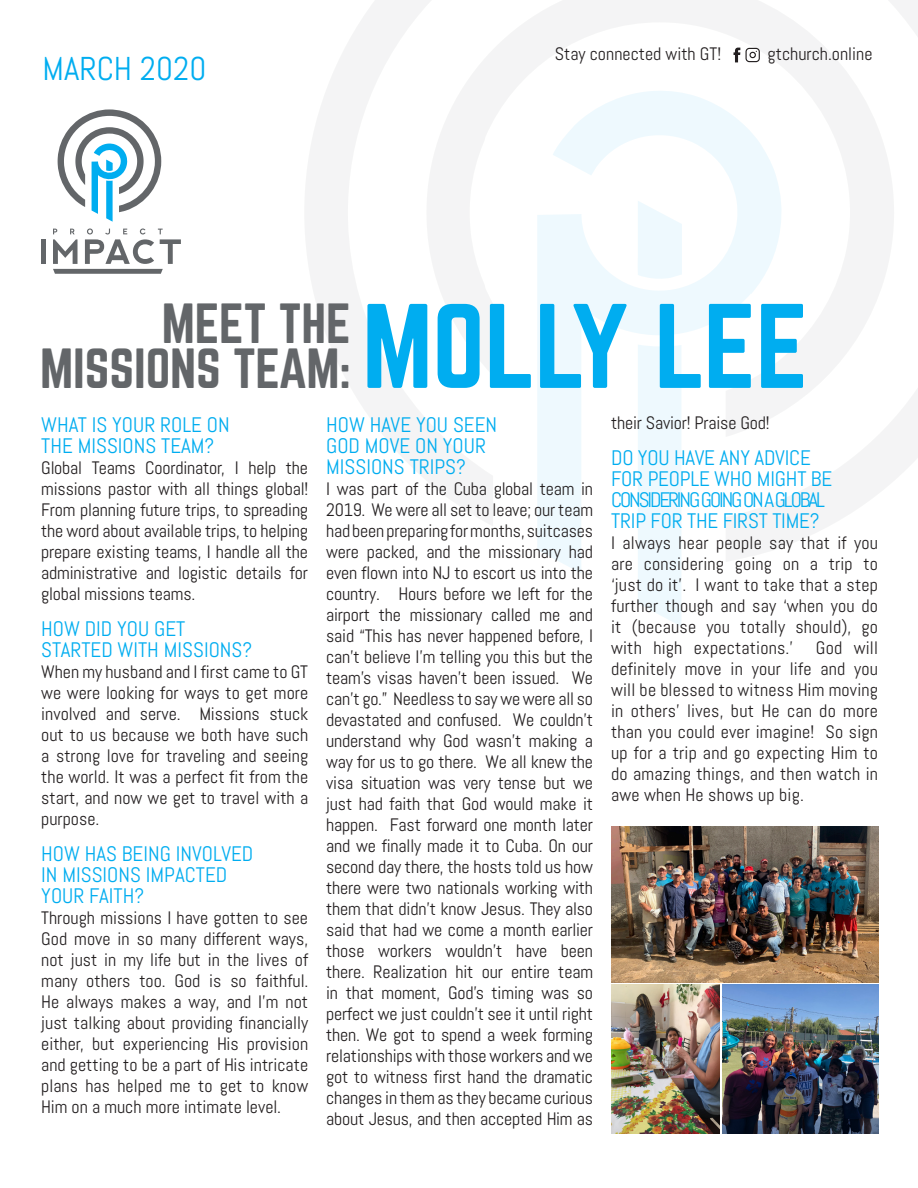
<style>
.page{position:relative;width:918px;height:1188px;background:#fff}
.page>*{position:absolute;margin:0;border:0;box-sizing:border-box;transform-origin:0 0}
.t1{font:105px "Norwester";letter-spacing:-.005em;color:#00adf0}
.t2{font:49.5px "Norwester";color:#636669}
.t3{font:33px "Abel";color:#00adf0}
.t4{font:21px "Abel";color:#00adf0}
.t5{font:21px/21px "Abel";letter-spacing:-.1em;color:#00adf0}
.t6{font:18px/21px "Abel";color:#231f20;text-align:justify}
</style>
<div class="page">
<svg style="left:638px;top:574px;width:43px;height:52px"></svg>
<svg style="left:561px;top:562px;width:120px;height:12px"></svg>
<svg style="left:305px;top:0;width:613px;height:562px"></svg>
<svg style="left:734px;top:48px;width:6px;height:14px"></svg>
<svg style="left:746px;top:48px;width:14px;height:14px"></svg>
<svg style="left:58px;top:109px;width:103px;height:113px"></svg>
<div style="left:41px;top:239px;width:5px;height:25px;background:#636669"></div>
<svg style="left:53px;top:228px;width:128px;height:46px"></svg>
<img style="left:611px;top:827px;width:267px;height:155px">
<img style="left:723px;top:985px;width:156px;height:149px">
<img style="left:611px;top:985px;width:108px;height:149px">
<p class="t3" style="left:43px;top:47px;width:165px">MARCH 2020</p>
<p class="t6" style="left:555px;top:43px;width:168px">Stay connected with GT!</p>
<p class="t6" style="left:768px;top:43px;width:106px">gtchurch.online</p>
<p class="t2" style="left:162px;top:300px;width:191px">MEET THE</p>
<p class="t2" style="left:40px;top:345px;width:312px">MISSIONS TEAM:</p>
<p class="t1" style="left:362px;top:296px;width:448px">MOLLY LEE</p>
<p class="t4" style="left:41px;top:412px;width:190px">WHAT IS YOUR ROLE ON</p>
<p class="t4" style="left:41px;top:433px;width:175px">THE MISSIONS TEAM?</p>
<p class="t6" style="left:41px;top:458px;width:268px">Global Teams Coordinator, I help the missions pastor with all things global!<br>From planning future trips, to spreading the word about available trips, to helping prepare existing teams, I handle all the administrative and logistic details for global missions teams.</p>
<p class="t4" style="left:41px;top:616px;width:146px">HOW DID YOU GET</p>
<p class="t4" style="left:41px;top:637px;width:212px">STARTED WITH MISSIONS?</p>
<p class="t6" style="left:41px;top:662px;width:268px">When my husband and I first came to GT we were looking for ways to get more involved and serve. Missions stuck out to us because we both have such a strong love for traveling and seeing the world. It was a perfect fit from the start, and now we get to travel with a purpose.</p>
<p class="t4" style="left:41px;top:841px;width:214px">HOW HAS BEING INVOLVED</p>
<p class="t4" style="left:41px;top:862px;width:187px">IN MISSIONS IMPACTED</p>
<p class="t4" style="left:41px;top:883px;width:104px">YOUR FAITH?</p>
<p class="t6" style="left:41px;top:908px;width:268px">Through missions I have gotten to see God move in so many different ways, not just in my life but in the lives of many others too. God is so faithful.<br>He always makes a way, and I’m not just talking about providing financially either, but experiencing His provision and getting to be a part of His intricate plans has helped me to get to know Him on a much more intimate level.</p>
<p class="t4" style="left:326px;top:412px;width:172px">HOW HAVE YOU SEEN</p>
<p class="t4" style="left:326px;top:433px;width:161px">GOD MOVE ON YOUR</p>
<p class="t4" style="left:326px;top:454px;width:141px">MISSIONS TRIPS?</p>
<p class="t6" style="left:326px;top:479px;width:268px">I was part of the Cuba global team in 2019. We were all set to leave; our team had been preparing for months, suitcases were packed, and the missionary had even flown into NJ to escort us into the country. Hours before we left for the airport the missionary called me and said “This has never happened before, I can’t believe I’m telling you this but the team’s visas haven’t been issued. We can’t go.” Needless to say we were all so devastated and confused. We couldn’t understand why God wasn’t making a way for us to go there. We all knew the visa situation was very tense but we just had faith that God would make it happen. Fast forward one month later and we finally made it to Cuba. On our second day there, the hosts told us how there were two nationals working with them that didn’t know Jesus. They also said that had we come a month earlier those workers wouldn’t have been there. Realization hit our entire team in that moment, God’s timing was so perfect we just couldn’t see it until right then. We got to spend a week forming relationships with those workers and we got to witness first hand the dramatic changes in them as they became curious about Jesus, and then accepted Him as</p>
<p class="t6" style="left:611px;top:413px;width:160px">their Savior! Praise God!</p>
<p class="t4" style="left:611px;top:445px;width:201px">DO YOU HAVE ANY ADVICE</p>
<p class="t5" style="left:611px;top:469px;width:223px">FOR PEOPLE WHO MIGHT BE<br>CONSIDERING GOING ON A GLOBAL</p>
<p class="t4" style="left:611px;top:508px;width:210px">TRIP FOR THE FIRST TIME?</p>
<p class="t6" style="left:611px;top:533px;width:268px">I always hear people say that if you are considering going on a trip to ‘just do it’. I want to take that a step further though and say ‘when you do it (because you totally should), go with high expectations.’</p>
<p class="t6" style="left:611px;top:638px;width:268px;text-indent:205px">God will definitely move in your life and you will be blessed to witness Him moving in others’ lives, but He can do more than you could ever imagine! So sign up for a trip and go expecting Him to do amazing things, and then watch in awe when He shows up big.</p>
</div>
